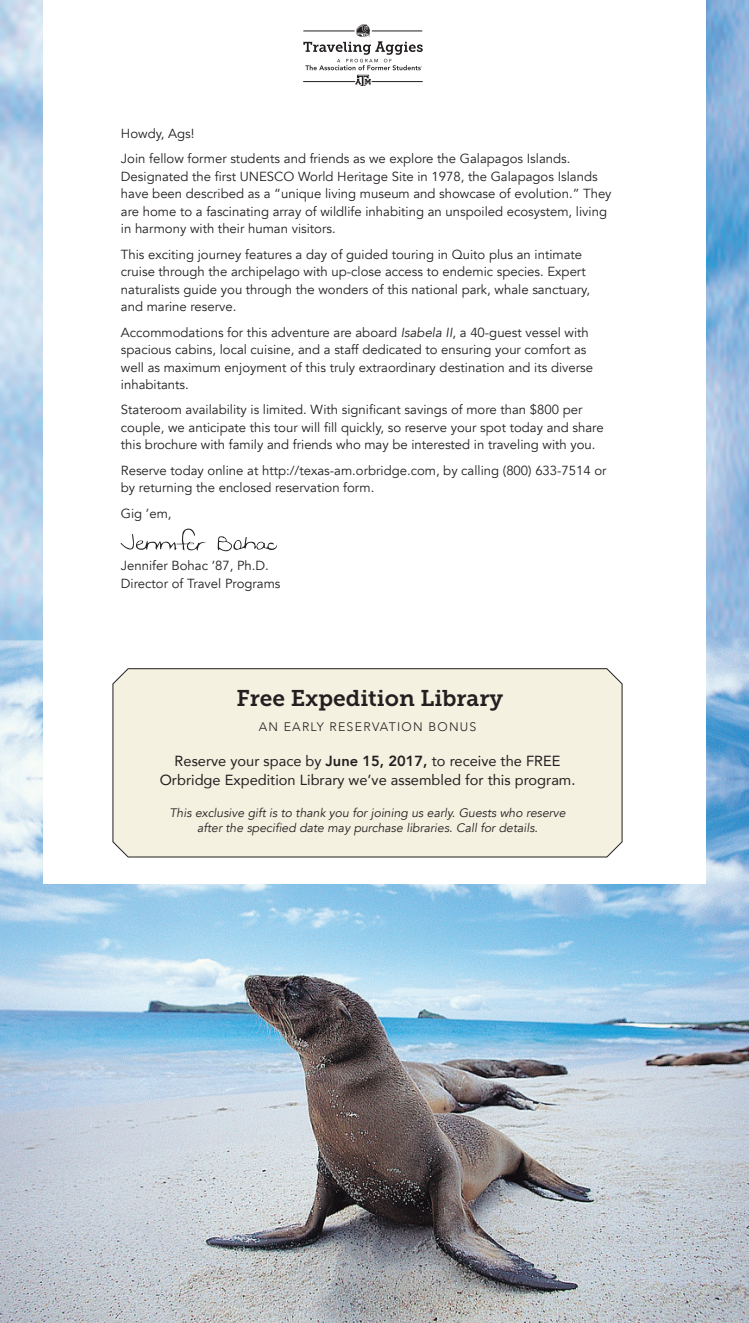
<style>
.page{position:relative;width:749px;height:1323px;background:#fff}
.page>*{position:absolute;margin:0;border:0;box-sizing:border-box;transform-origin:0 0}
.Description{font:22.57px "Museo Slab 700";color:#231f20}
.t1{font:14.7px/19.2px "Avenir";color:#231f20;text-align:center}
.Letter_Body_Text{font:13.12px/17.5px "Avenir";color:#231f20}
.t2{font:300 12.42px "Avenir";letter-spacing:.1em;color:#231f20}
.t3{font:italic 12.25px/15.8px "Avenir";color:#231f20;text-align:center}
.s1{font-style:italic}
.s2{font-weight:800}
</style>
<div class="page">
<img style="left:0;top:0;width:748px;height:1323px">
<div style="left:43px;top:0;width:662px;height:883px;background:#fff"></div>
<div style="left:112px;top:668px;width:510px;height:190px;background:#f4f1e1"></div>
<svg style="left:120px;top:528px;width:157px;height:24px"></svg>
<svg style="left:303px;top:24px;width:119px;height:62px"></svg>
<p class="Letter_Body_Text" style="left:121px;top:125px;width:75px">Howdy, Ags!</p>
<p class="Letter_Body_Text" style="left:121px;top:150px;width:492px">Join fellow former students and friends as we explore the Galapagos Islands.<br>Designated the first UNESCO World Heritage Site in 1978, the Galapagos Islands have been described as a “unique living museum and showcase of evolution.” They are home to a fascinating array of wildlife inhabiting an unspoiled ecosystem, living in harmony with their human visitors.</p>
<p class="Letter_Body_Text" style="left:121px;top:246px;width:470px">This exciting journey features a day of guided touring in Quito plus an intimate cruise through the archipelago with up-close access to endemic species. Expert naturalists guide you through the wonders of this national park, whale sanctuary, and marine reserve.</p>
<p class="Letter_Body_Text" style="left:121px;top:323px;width:473px">Accommodations for this adventure are aboard <span class="s1">Isabela II</span>, a 40-guest vessel with spacious cabins, local cuisine, and a staff dedicated to ensuring your comfort as well as maximum enjoyment of this truly extraordinary destination and its diverse inhabitants.</p>
<p class="Letter_Body_Text" style="left:121px;top:401px;width:484px">Stateroom availability is limited. With significant savings of more than $800 per couple, we anticipate this tour will fill quickly, so reserve your spot today and share this brochure with family and friends who may be interested in traveling with you.</p>
<p class="Letter_Body_Text" style="left:121px;top:462px;width:487px">Reserve today online at http://texas-am.orbridge.com, by calling (800) 633-7514 or by returning the enclosed reservation form.</p>
<p class="Letter_Body_Text" style="left:121px;top:505px;width:52px">Gig ’em,</p>
<p class="Letter_Body_Text" style="left:121px;top:557px;width:161px">Jennifer Bohac ’87, Ph.D.<br>Director of Travel Programs</p>
<p class="Description" style="left:236px;top:686px;width:268px">Free Expedition Library</p>
<p class="t2" style="left:258px;top:719px;width:219px">AN EARLY RESERVATION BONUS</p>
<p class="t1" style="left:160px;top:751px;width:417px">Reserve your space by <span class="s2">June 15, 2017,</span> to receive the FREE<br>Orbridge Expedition Library we’ve assembled for this program.</p>
<p class="t3" style="left:169px;top:805px;width:397px">This exclusive gift is to thank you for joining us early. Guests who reserve after the specified date may purchase libraries. Call for details.</p>
</div>
